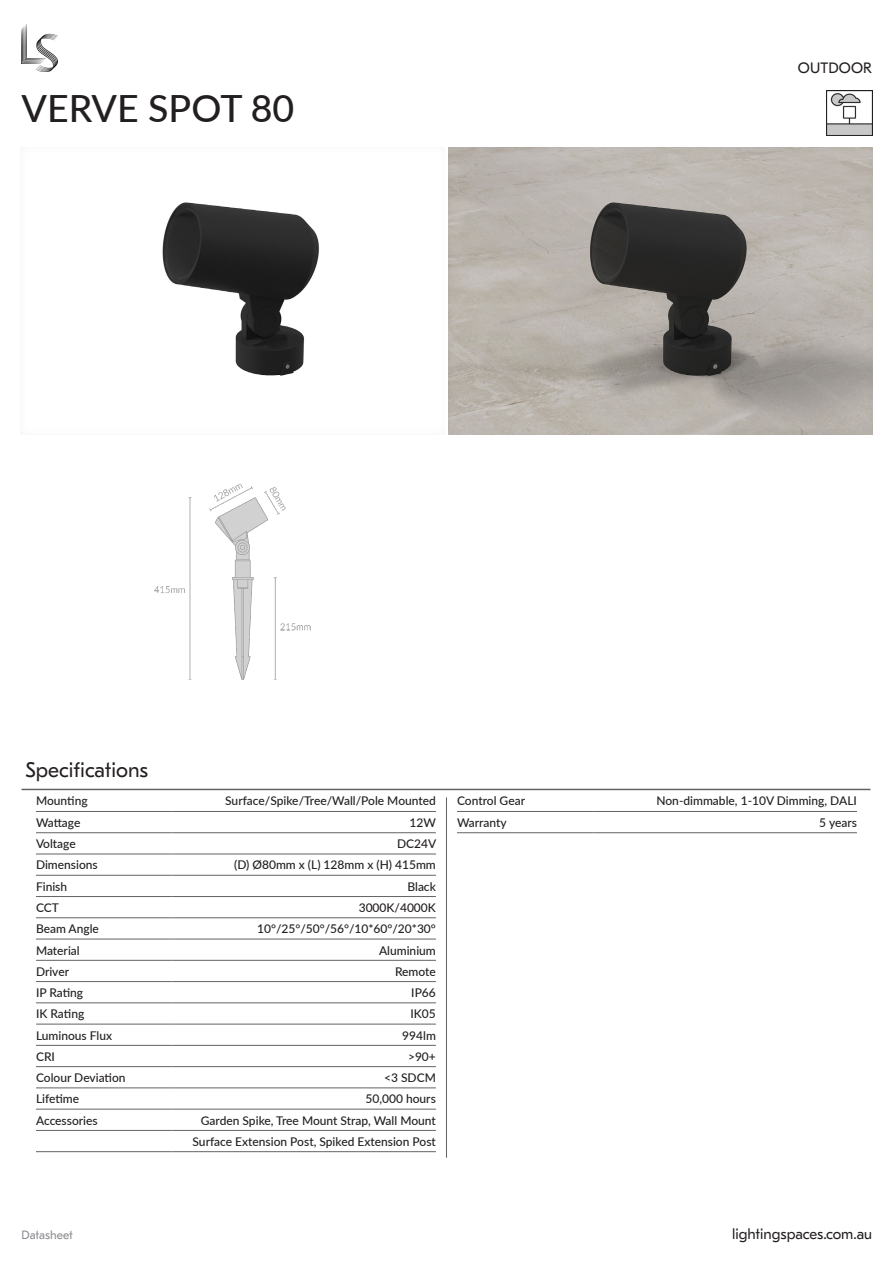
<style>
.page{position:relative;width:893px;height:1263px;background:#fff}
.page>*{position:absolute;margin:0;border:0;box-sizing:border-box;transform-origin:0 0}
.CODE_TABLE_top{font:500 37.5px "Lato";color:#231f20}
.CODE_TABLE_top-2{font:21px "GT Eesti Pro Text";color:#231f20}
.t1{font:15px "GT Eesti Pro Text";color:#231f20}
.CODE_TABLE_top-3{font:500 12px "Lato";color:#231f20}
.table_content_ondark{font:500 12px "Lato";color:#231f20}
.t2{font:12px "GT Eesti Pro Text";color:#8a8b8f}
</style>
<div class="page">
<img style="left:826px;top:90px;width:46px;height:46px">
<img style="left:22px;top:24px;width:35px;height:48px">
<hr style="left:22px;top:789px;width:848px;height:1px;background:#636366">
<hr style="left:446px;top:797px;width:1px;height:361px;background:#636366">
<div style="left:446px;top:147px;width:427px;height:289px;background:#231f20;opacity:.05"></div>
<div style="left:18px;top:147px;width:428px;height:289px;background:#231f20;opacity:.05"></div>
<img style="left:154px;top:483px;width:157px;height:197px">
<hr style="left:36px;top:854px;width:137px;height:1px;background:#636366">
<hr style="left:173px;top:854px;width:263px;height:1px;background:#636366">
<hr style="left:36px;top:875px;width:137px;height:1px;background:#636366">
<hr style="left:173px;top:875px;width:263px;height:1px;background:#636366">
<hr style="left:36px;top:896px;width:137px;height:1px;background:#636366">
<hr style="left:173px;top:896px;width:263px;height:1px;background:#636366">
<hr style="left:36px;top:917px;width:137px;height:1px;background:#636366">
<hr style="left:173px;top:917px;width:263px;height:1px;background:#636366">
<hr style="left:36px;top:939px;width:137px;height:1px;background:#636366">
<hr style="left:173px;top:939px;width:263px;height:1px;background:#636366">
<hr style="left:36px;top:960px;width:137px;height:1px;background:#636366">
<hr style="left:173px;top:960px;width:263px;height:1px;background:#636366">
<hr style="left:36px;top:981px;width:137px;height:1px;background:#636366">
<hr style="left:173px;top:981px;width:263px;height:1px;background:#636366">
<hr style="left:36px;top:1151px;width:137px;height:1px;background:#636366">
<hr style="left:173px;top:1151px;width:263px;height:1px;background:#636366">
<hr style="left:36px;top:811px;width:137px;height:1px;background:#636366">
<hr style="left:173px;top:811px;width:263px;height:1px;background:#636366">
<hr style="left:36px;top:832px;width:137px;height:1px;background:#636366">
<hr style="left:173px;top:832px;width:263px;height:1px;background:#636366">
<hr style="left:36px;top:1002px;width:137px;height:1px;background:#636366">
<hr style="left:173px;top:1002px;width:263px;height:1px;background:#636366">
<hr style="left:36px;top:1024px;width:137px;height:1px;background:#636366">
<hr style="left:173px;top:1024px;width:263px;height:1px;background:#636366">
<hr style="left:36px;top:1045px;width:137px;height:1px;background:#636366">
<hr style="left:173px;top:1045px;width:263px;height:1px;background:#636366">
<hr style="left:36px;top:1066px;width:137px;height:1px;background:#636366">
<hr style="left:173px;top:1066px;width:263px;height:1px;background:#636366">
<hr style="left:36px;top:1087px;width:137px;height:1px;background:#636366">
<hr style="left:173px;top:1087px;width:263px;height:1px;background:#636366">
<hr style="left:36px;top:1109px;width:137px;height:1px;background:#636366">
<hr style="left:173px;top:1109px;width:263px;height:1px;background:#636366">
<hr style="left:36px;top:1130px;width:137px;height:1px;background:#636366">
<hr style="left:173px;top:1130px;width:263px;height:1px;background:#636366">
<hr style="left:457px;top:811px;width:137px;height:1px;background:#636366">
<hr style="left:594px;top:811px;width:263px;height:1px;background:#636366">
<hr style="left:457px;top:832px;width:137px;height:1px;background:#636366">
<hr style="left:594px;top:832px;width:263px;height:1px;background:#636366">
<p class="CODE_TABLE_top" style="left:22px;top:82px;width:274px">VERVE SPOT 80</p>
<p class="t1" style="left:798px;top:59px;width:76px">OUTDOOR</p>
<p class="CODE_TABLE_top-2" style="left:25px;top:758px;width:124px">Specifications</p>
<p class="CODE_TABLE_top-3" style="left:36px;top:792px;width:53px">Mounting</p>
<p class="CODE_TABLE_top-3" style="left:225px;top:792px;width:212px">Surface/Spike/Tree/Wall/Pole Mounted</p>
<p class="CODE_TABLE_top-3" style="left:36px;top:814px;width:46px">Wattage</p>
<p class="CODE_TABLE_top-3" style="left:410px;top:814px;width:28px">12W</p>
<p class="CODE_TABLE_top-3" style="left:36px;top:835px;width:41px">Voltage</p>
<p class="table_content_ondark" style="left:397px;top:835px;width:41px">DC24V</p>
<p class="CODE_TABLE_top-3" style="left:36px;top:856px;width:63px">Dimensions</p>
<p class="CODE_TABLE_top-3" style="left:234px;top:856px;width:203px">(D) Ø80mm x (L) 128mm x (H) 415mm</p>
<p class="CODE_TABLE_top-3" style="left:36px;top:878px;width:33px">Finish</p>
<p class="CODE_TABLE_top-3" style="left:407px;top:878px;width:30px">Black</p>
<p class="CODE_TABLE_top-3" style="left:36px;top:899px;width:24px">CCT</p>
<p class="CODE_TABLE_top-3" style="left:359px;top:899px;width:79px">3000K/4000K</p>
<p class="CODE_TABLE_top-3" style="left:36px;top:920px;width:64px">Beam Angle</p>
<p class="table_content_ondark" style="left:257px;top:920px;width:180px">10°/25°/50°/56°/10*60°/20*30°</p>
<p class="CODE_TABLE_top-3" style="left:36px;top:941px;width:45px">Material</p>
<p class="table_content_ondark" style="left:379px;top:941px;width:58px">Aluminium</p>
<p class="CODE_TABLE_top-3" style="left:36px;top:963px;width:35px">Driver</p>
<p class="table_content_ondark" style="left:395px;top:963px;width:42px">Remote</p>
<p class="CODE_TABLE_top-3" style="left:36px;top:984px;width:49px">IP Rating</p>
<p class="CODE_TABLE_top-3" style="left:411px;top:984px;width:26px">IP66</p>
<p class="CODE_TABLE_top-3" style="left:36px;top:1005px;width:50px">IK Rating</p>
<p class="CODE_TABLE_top-3" style="left:411px;top:1005px;width:27px">IK05</p>
<p class="CODE_TABLE_top-3" style="left:36px;top:1026px;width:78px">Luminous Flux</p>
<p class="table_content_ondark" style="left:402px;top:1026px;width:35px">994lm</p>
<p class="CODE_TABLE_top-3" style="left:36px;top:1048px;width:20px">CRI</p>
<p class="table_content_ondark" style="left:408px;top:1048px;width:29px">&gt;90+</p>
<p class="CODE_TABLE_top-3" style="left:36px;top:1069px;width:91px">Colour Deviation</p>
<p class="table_content_ondark" style="left:384px;top:1069px;width:53px">&lt;3 SDCM</p>
<p class="CODE_TABLE_top-3" style="left:36px;top:1090px;width:45px">Lifetime</p>
<p class="table_content_ondark" style="left:365px;top:1090px;width:72px">50,000 hours</p>
<p class="CODE_TABLE_top-3" style="left:36px;top:1111px;width:63px">Accessories</p>
<p class="table_content_ondark" style="left:201px;top:1111px;width:237px">Garden Spike, Tree Mount Strap, Wall Mount</p>
<p class="table_content_ondark" style="left:193px;top:1133px;width:245px">Surface Extension Post, Spiked Extension Post</p>
<p class="CODE_TABLE_top-3" style="left:457px;top:792px;width:69px">Control Gear</p>
<p class="table_content_ondark" style="left:656px;top:792px;width:202px">Non-dimmable, 1-10V Dimming, DALI</p>
<p class="CODE_TABLE_top-3" style="left:457px;top:814px;width:51px">Warranty</p>
<p class="table_content_ondark" style="left:819px;top:814px;width:39px">5 years</p>
<p class="t2" style="left:22px;top:1228px;width:53px">Datasheet</p>
<p class="t1" style="left:732px;top:1225px;width:141px">lightingspaces.com.au</p>
</div>
